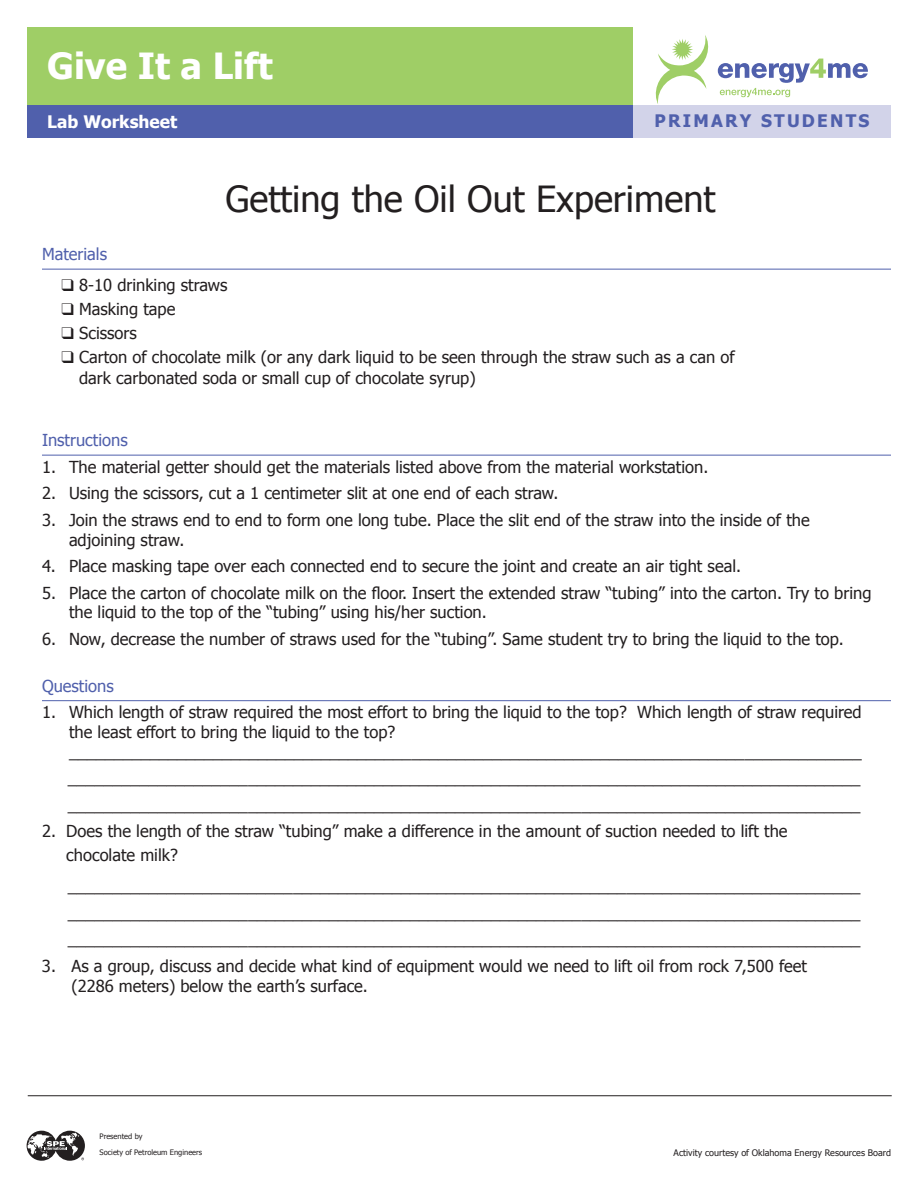
<style>
.page{position:relative;width:918px;height:1188px;background:#fff}
.page>*{position:absolute;margin:0;border:0;box-sizing:border-box;transform-origin:0 0}
.t1{font:36px "Tahoma";color:#231f20}
.t2{font:700 36px "Tahoma";color:#fff}
.t3{font:700 17.25px "Tahoma";letter-spacing:.13em;color:#5060ac}
.t4{font:700 17.25px "Tahoma";color:#fff}
.t5{font:16.5px/19.8px "Tahoma";color:#231f20}
.t6{font:16.5px "Tahoma";color:#5060ac}
.t7{font:9px "Tahoma";color:#231f20}
.t8{font:7.5px/15.8px "Tahoma";color:#231f20}
</style>
<div class="page">
<div style="left:633px;top:105px;width:258px;height:33px;background:#d2d3e9"></div>
<div style="left:27px;top:27px;width:606px;height:77px;background:#9fce66"></div>
<div style="left:27px;top:105px;width:606px;height:33px;background:#5060ac"></div>
<hr style="left:42px;top:269px;width:849px;height:1px;background:#5060ac">
<hr style="left:42px;top:455px;width:849px;height:1px;background:#5060ac">
<hr style="left:28px;top:1095px;width:864px;height:1px;background:#231f20">
<svg style="left:656px;top:35px;width:53px;height:69px"></svg>
<svg style="left:718px;top:59px;width:150px;height:38px"></svg>
<hr style="left:42px;top:700px;width:849px;height:1px;background:#5060ac">
<svg style="left:27px;top:1131px;width:58px;height:30px"></svg>
<h1 class="t2" style="left:47px;top:52px;width:227px">Give It a Lift</h1>
<p class="t4" style="left:47px;top:109px;width:132px">Lab Worksheet</p>
<p class="t3" style="left:655px;top:114px;width:216px">PRIMARY STUDENTS</p>
<h1 class="t1" style="left:225px;top:185px;width:492px">Getting the Oil Out Experiment</h1>
<p class="t6" style="left:42px;top:248px;width:67px">Materials</p>
<p class="t5" style="left:62px;top:276px;width:168px">❑ 8-10 drinking straws</p>
<p class="t5" style="left:62px;top:300px;width:115px">❑ Masking tape</p>
<p class="t5" style="left:62px;top:324px;width:77px">❑ Scissors</p>
<p class="t5" style="left:79px;top:348px;width:657px;line-height:21px;text-indent:-18px">❑ Carton of chocolate milk (or any dark liquid to be seen through the straw such as a can of dark carbonated soda or small cup of chocolate syrup)</p>
<p class="t6" style="left:42px;top:434px;width:87px">Instructions</p>
<p class="t5" style="left:42px;top:456px;width:668px">1. The material getter should get the materials listed above from the material workstation.</p>
<p class="t5" style="left:42px;top:483px;width:518px">2. Using the scissors, cut a 1 centimeter slit at one end of each straw.</p>
<p class="t5" style="left:69px;top:509px;width:742px;text-indent:-27px">3. Join the straws end to end to form one long tube. Place the slit end of the straw into the inside of the adjoining straw.</p>
<p class="t5" style="left:42px;top:555px;width:701px">4. Place masking tape over each connected end to secure the joint and create an air tight seal.</p>
<p class="t5" style="left:69px;top:582px;width:804px;text-indent:-27px">5. Place the carton of chocolate milk on the floor. Insert the extended straw “tubing” into the carton. Try to bring the liquid to the top of the “tubing” using his/her suction.</p>
<p class="t5" style="left:42px;top:628px;width:803px">6. Now, decrease the number of straws used for the “tubing”. Same student try to bring the liquid to the top.</p>
<p class="t6" style="left:42px;top:679px;width:73px">Questions</p>
<p class="t5" style="left:69px;top:702px;width:794px;text-indent:-27px">1. Which length of straw required the most effort to bring the liquid to the top? Which length of straw required the least effort to bring the liquid to the top? ________________________________________________________________________________________</p>
<p class="t5" style="left:68px;top:766px;width:794px;line-height:26.5px">________________________________________________________________________________________ ________________________________________________________________________________________</p>
<p class="t5" style="left:66px;top:819px;width:723px;line-height:24px;text-indent:-24px">2. Does the length of the straw “tubing” make a difference in the amount of suction needed to lift the chocolate milk?</p>
<p class="t5" style="left:68px;top:874px;width:794px;line-height:26.5px;text-align:justify">________________________________________________________________________________________ ________________________________________________________________________________________ ________________________________________________________________________________________</p>
<p class="t5" style="left:71px;top:955px;width:737px;text-indent:-29px">3. As a group, discuss and decide what kind of equipment would we need to lift oil from rock 7,500 feet (2286 meters) below the earth’s surface.</p>
<p class="t8" style="left:100px;top:1129px;width:104px">Presented by<br>Society of Petroleum Engineers</p>
<p class="t7" style="left:674px;top:1147px;width:219px">Activity courtesy of Oklahoma Energy Resources Board</p>
</div>
